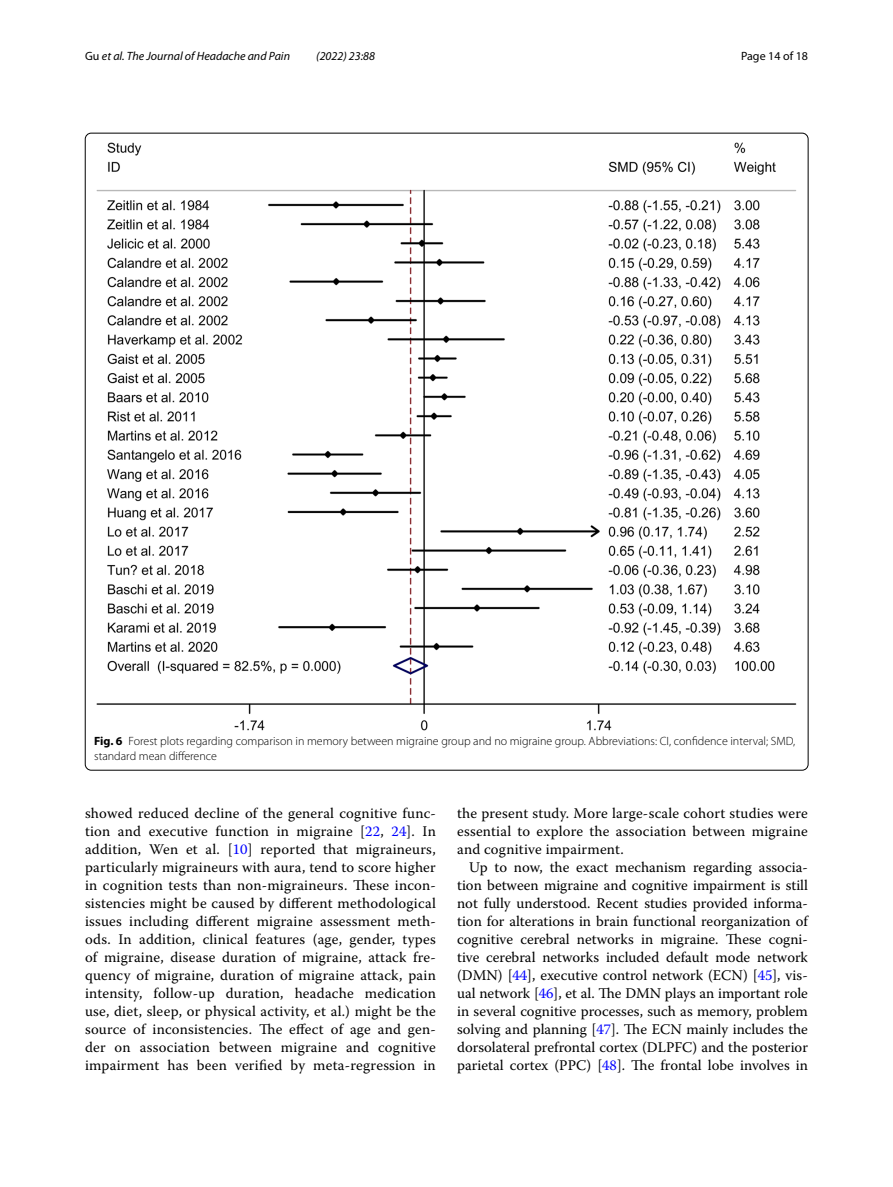
<style>
.page{position:relative;width:893px;height:1187px;background:#fff}
.page>*{position:absolute;margin:0;border:0;box-sizing:border-box;transform-origin:0 0}
.t1{font:14.7px/18px "Warnock Pro";letter-spacing:.015em;color:#000;text-align:justify}
.t2{font:300 12px/15px "Myriad Pro";color:#000}
.t3{font:italic 12px "Myriad Pro";color:#000}
.t4{font:12px "Myriad Pro";color:#000}
.s1{font-style:normal}
.s2{font-weight:700}
.s3{color:#00f}
</style>
<div class="page">
<img style="left:96px;top:142px;width:701px;height:588px">
<p class="t3" style="left:85px;top:48px;width:207px"><span class="s1">Gu</span> et al. The Journal of Headache and Pain</p>
<p class="t3" style="left:316px;top:48px;width:60px">(2022) 23:88</p>
<p class="t4" style="left:741px;top:48px;width:68px">Page 14 of 18</p>
<p class="t2" style="left:94px;top:733px;width:702px"><span class="s2">Fig. 6</span> Forest plots regarding comparison in memory between migraine group and no migraine group. Abbreviations: CI, confidence interval; SMD, standard mean difference</p>
<p class="t1" style="left:85px;top:804px;width:352px">showed reduced decline of the general cognitive func&shy;tion and executive function in migraine [<span class="s3">22</span>, <span class="s3">24</span>]. In addition, Wen et al. [<span class="s3">10</span>] reported that migraineurs, particularly migraineurs with aura, tend to score higher in cognition tests than non-migraineurs. These incon&shy;sistencies might be caused by different methodological issues including different migraine assessment meth&shy;ods. In addition, clinical features (age, gender, types of migraine, disease duration of migraine, attack fre&shy;quency of migraine, duration of migraine attack, pain intensity, follow-up duration, headache medication use, diet, sleep, or physical activity, et al.) might be the source of inconsistencies. The effect of age and gen&shy;der on association between migraine and cognitive impairment has been verified by meta-regression in</p>
<p class="t1" style="left:457px;top:804px;width:352px">the present study. More large-scale cohort studies were essential to explore the association between migraine and cognitive impairment.</p>
<p class="t1" style="left:457px;top:858px;width:352px;text-indent:12px">Up to now, the exact mechanism regarding associa&shy;tion between migraine and cognitive impairment is still not fully understood. Recent studies provided informa&shy;tion for alterations in brain functional reorganization of cognitive cerebral networks in migraine. These cogni&shy;tive cerebral networks included default mode network (DMN) [<span class="s3">44</span>], executive control network (ECN) [<span class="s3">45</span>], vis&shy;ual network [<span class="s3">46</span>], et al. The DMN plays an important role in several cognitive processes, such as memory, problem solving and planning [<span class="s3">47</span>]. The ECN mainly includes the dorsolateral prefrontal cortex (DLPFC) and the posterior parietal cortex (PPC) [<span class="s3">48</span>]. The frontal lobe involves in</p>
</div>
